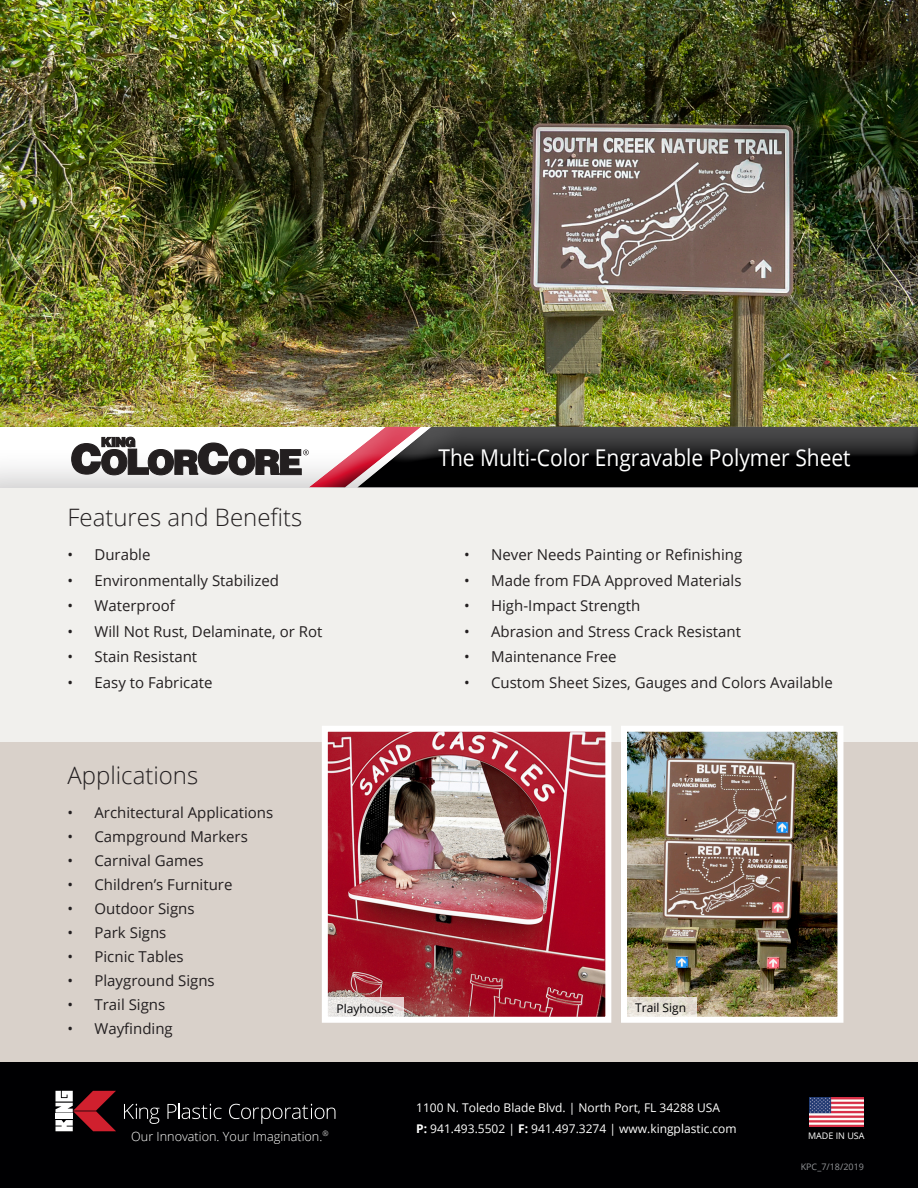
<style>
.page{position:relative;width:918px;height:1188px;background:#fff}
.page>*{position:absolute;margin:0;border:0;box-sizing:border-box;transform-origin:0 0}
.t1{font:300 24px "Open Sans";color:#231f20}
.t2{font:23.1px "Open Sans";color:#fff;scale:.91 1}
.t3{font:15px "Open Sans";color:#231f20}
.t4{font:300 12.6px "Open Sans";color:#fff}
.t5{font:12px "Open Sans";color:#fff}
.t6{font:12px "Open Sans";color:#000002}
.t7{font:9px "Open Sans";color:#939598}
.t8{font:9px "Open Sans";color:#fff}
.s1{font-weight:700}
</style>
<div class="page">
<div style="left:0;top:1062px;width:918px;height:126px;background:#000002"></div>
<img style="left:809px;top:1098px;width:54px;height:28px">
<svg style="left:55px;top:1091px;width:61px;height:40px"></svg>
<svg style="left:124px;top:1104px;width:36px;height:20px"></svg>
<svg style="left:167px;top:1103px;width:55px;height:16px"></svg>
<svg style="left:229px;top:1104px;width:106px;height:20px"></svg>
<div style="left:0;top:487px;width:918px;height:555px;background:#f1f0ed"></div>
<div style="left:0;top:426px;width:918px;height:63px;background:#231f20;opacity:.25"></div>
<img style="left:0;top:0;width:918px;height:427px">
<div style="left:308px;top:428px;width:610px;height:61px;background:#231f20;opacity:.59"></div>
<div style="left:0;top:742px;width:918px;height:320px;background:#d9d1ca"></div>
<svg style="left:71px;top:427px;width:847px;height:60px"></svg>
<img style="left:628px;top:733px;width:208px;height:283px">
<div style="left:621px;top:726px;width:222px;height:297px;border:6px solid #fff"></div>
<svg style="left:625px;top:998px;width:72px;height:20px"></svg>
<img style="left:329px;top:733px;width:275px;height:283px">
<div style="left:322px;top:726px;width:289px;height:297px;border:6px solid #fff"></div>
<svg style="left:325px;top:998px;width:79px;height:20px;fill:#e8e6e4"></svg>
<p class="t1" style="left:68px;top:501px;width:236px">Features and Benefits</p>
<p class="t3" style="left:68px;top:545px;width:85px">• Durable</p>
<p class="t3" style="left:68px;top:570px;width:213px">• Environmentally Stabilized</p>
<p class="t3" style="left:68px;top:596px;width:109px">• Waterproof</p>
<p class="t3" style="left:68px;top:621px;width:257px">• Will Not Rust, Delaminate, or Rot</p>
<p class="t3" style="left:68px;top:647px;width:131px">• Stain Resistant</p>
<p class="t3" style="left:68px;top:672px;width:146px">• Easy to Fabricate</p>
<p class="t2" style="left:438px;top:441px;width:455px">The Multi-Color Engravable Polymer Sheet</p>
<p class="t3" style="left:464px;top:545px;width:280px">• Never Needs Painting or Refinishing</p>
<p class="t3" style="left:464px;top:570px;width:279px">• Made from FDA Approved Materials</p>
<p class="t3" style="left:464px;top:596px;width:178px">• High-Impact Strength</p>
<p class="t3" style="left:464px;top:621px;width:278px">• Abrasion and Stress Crack Resistant</p>
<p class="t3" style="left:464px;top:647px;width:154px">• Maintenance Free</p>
<p class="t3" style="left:464px;top:672px;width:370px">• Custom Sheet Sizes, Gauges and Colors Available</p>
<p class="t1" style="left:68px;top:759px;width:132px">Applications</p>
<p class="t3" style="left:68px;top:803px;width:207px">• Architectural Applications</p>
<p class="t3" style="left:68px;top:827px;width:182px">• Campground Markers</p>
<p class="t3" style="left:68px;top:851px;width:138px">• Carnival Games</p>
<p class="t3" style="left:68px;top:875px;width:166px">• Children’s Furniture</p>
<p class="t3" style="left:68px;top:899px;width:129px">• Outdoor Signs</p>
<p class="t3" style="left:68px;top:923px;width:100px">• Park Signs</p>
<p class="t3" style="left:68px;top:947px;width:118px">• Picnic Tables</p>
<p class="t3" style="left:68px;top:971px;width:149px">• Playground Signs</p>
<p class="t3" style="left:68px;top:995px;width:99px">• Trail Signs</p>
<p class="t3" style="left:68px;top:1019px;width:107px">• Wayfinding</p>
<p class="t6" style="left:337px;top:1000px;width:59px">Playhouse</p>
<p class="t6" style="left:635px;top:999px;width:52px">Trail Sign</p>
<p class="t4" style="left:131px;top:1127px;width:199px">Our Innovation. Your Imagination.<sup>®</sup></p>
<p class="t5" style="left:416px;top:1100px;width:305px">1100 N. Toledo Blade Blvd. | North Port, FL 34288 USA</p>
<p class="t5" style="left:416px;top:1121px;width:322px"><span class="s1">P:</span> 941.493.5502 | <span class="s1">F:</span> 941.497.3274 | www.kingplastic.com</p>
<p class="t8" style="left:808px;top:1129px;width:58px">MADE IN USA</p>
<p class="t7" style="left:801px;top:1160px;width:65px">KPC_7/18/2019</p>
</div>
